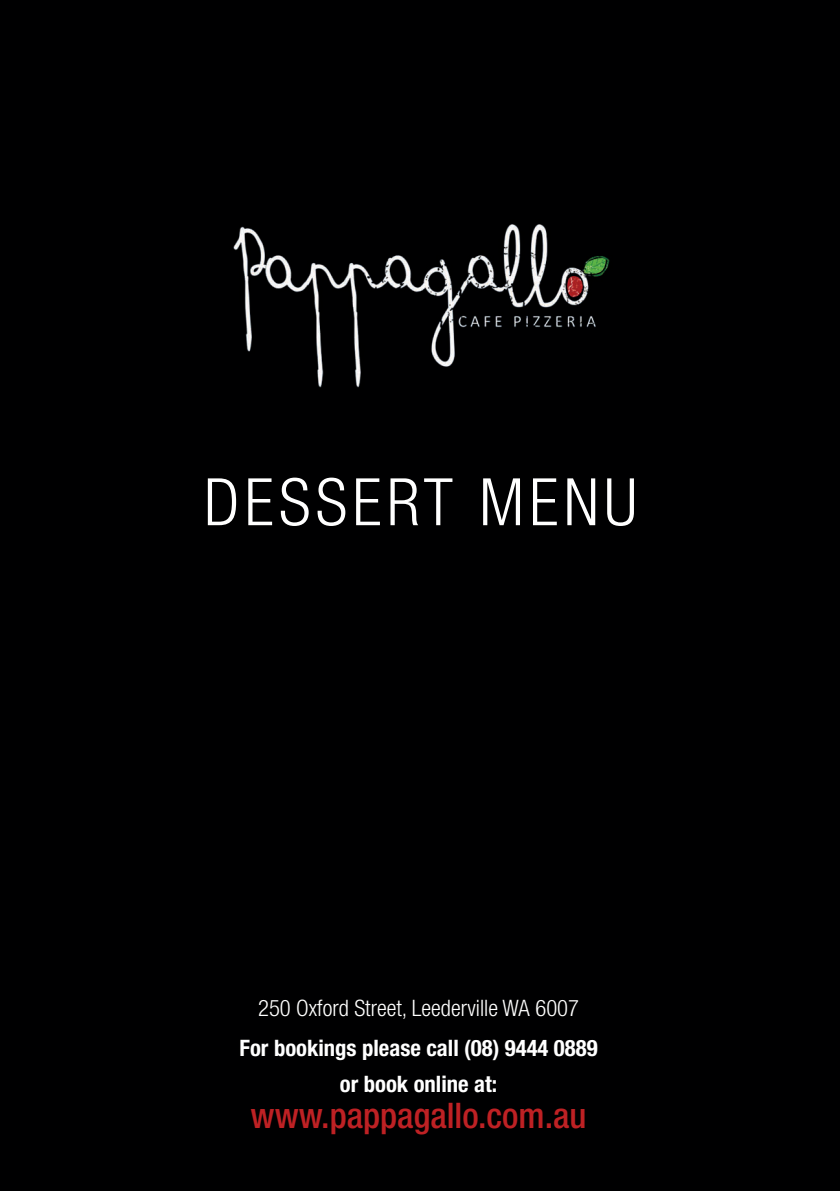
<style>
.page{position:relative;width:840px;height:1191px;background:#fff}
.page>*{position:absolute;margin:0;border:0;box-sizing:border-box;transform-origin:0 0}
.t1{font:300 condensed 65.6px "Helvetica Neue";letter-spacing:.08em;color:#fff}
.t2{font:500 condensed 35.2px "Helvetica Neue";color:#be2124}
.t3{font:700 condensed 22.6px/36.2px "Helvetica Neue";color:#fff;text-align:center}
.t4{font:300 condensed 22.6px "Helvetica Neue";color:#fff}
</style>
<div class="page">
<div style="left:0;top:0;width:839px;height:1191px;background:#000001"></div>
<img style="left:233px;top:224px;width:377px;height:164px">
<h1 class="t1" style="left:204px;top:464px;width:434px">DESSERT MENU</h1>
<p class="t4" style="left:258px;top:994px;width:322px">250 Oxford Street, Leederville WA 6007</p>
<p class="t3" style="left:239px;top:1029px;width:359px">For bookings please call (08) 9444 0889 or book online at:</p>
<h2 class="t2" style="left:250px;top:1094px;width:337px">www.pappagallo.com.au</h2>
</div>
